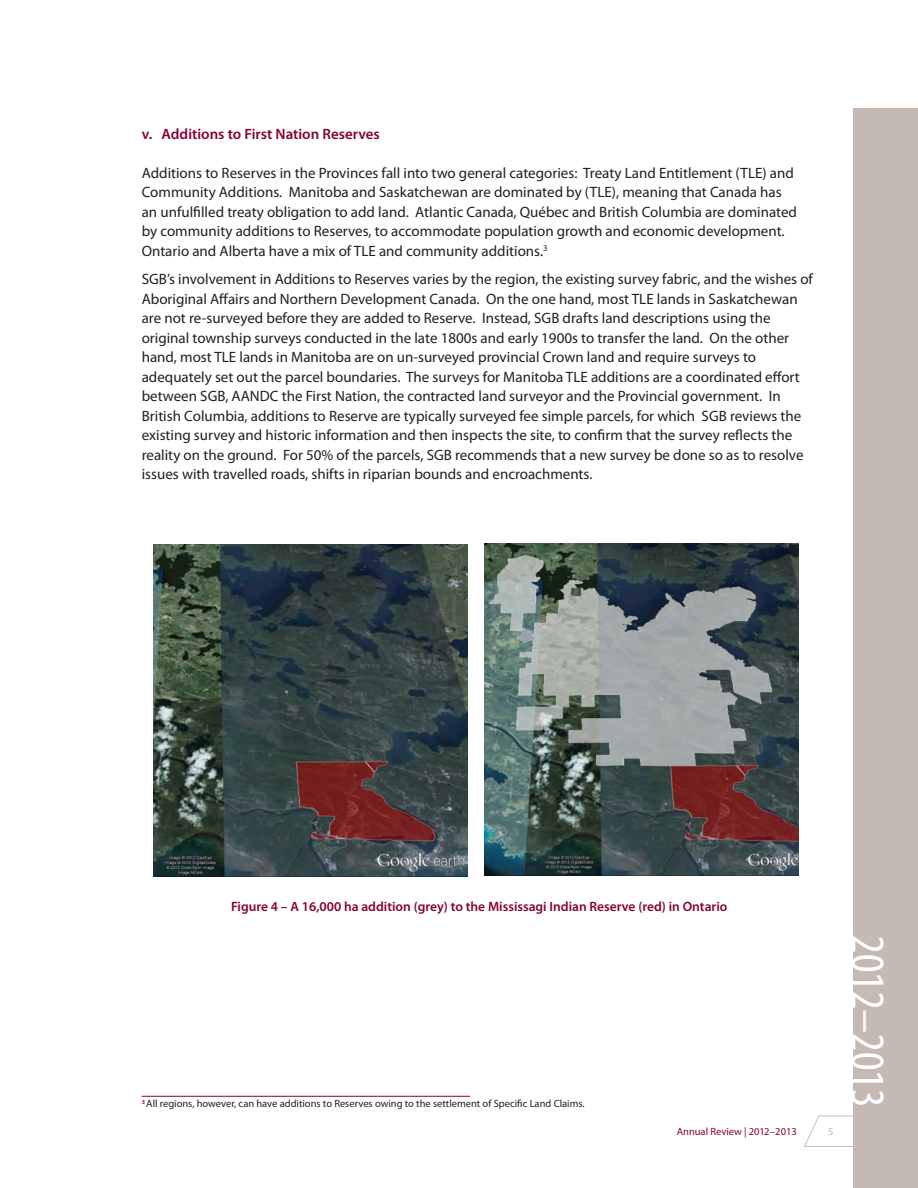
<style>
.page{position:relative;width:918px;height:1188px;background:#fff}
.page>*{position:absolute;margin:0;border:0;box-sizing:border-box;transform-origin:0 0}
.t1{font:condensed 48px "Myriad Pro";color:#fff}
.t2{font:15px/19.5px "Myriad Pro";color:#231f20}
.t3{font:600 15px "Myriad Pro";color:#860037}
.t4{font:600 13.5px "Myriad Pro";color:#860037}
.t5{font:10.5px "Myriad Pro";color:#231f20}
.t6{font:10.5px "Myriad Pro";color:#860037}
.t7{font:10.5px "Myriad Pro";color:#c5b9b3}
</style>
<div class="page">
<svg style="left:804px;top:1115px;width:49px;height:32px"></svg>
<div style="left:853px;top:108px;width:65px;height:1080px;background:#c5b9b3"></div>
<hr style="left:142px;top:1096px;width:328px;height:1px;background:#860037">
<img style="left:153px;top:544px;width:314px;height:332px">
<img style="left:484px;top:543px;width:315px;height:332px">
<h2 class="t3" style="left:142px;top:124px;width:240px">v. Additions to First Nation Reserves</h2>
<p class="t2" style="left:142px;top:163px;width:657px">Additions to Reserves in the Provinces fall into two general categories: Treaty Land Entitlement (TLE) and Community Additions. Manitoba and Saskatchewan are dominated by (TLE), meaning that Canada has an unfulfilled treaty obligation to add land. Atlantic Canada, Québec and British Columbia are dominated by community additions to Reserves, to accommodate population growth and economic development.<br>Ontario and Alberta have a mix of TLE and community additions.<sup>3</sup></p>
<p class="t2" style="left:142px;top:269px;width:673px">SGB’s involvement in Additions to Reserves varies by the region, the existing survey fabric, and the wishes of Aboriginal Affairs and Northern Development Canada. On the one hand, most TLE lands in Saskatchewan are not re-surveyed before they are added to Reserve. Instead, SGB drafts land descriptions using the original township surveys conducted in the late 1800s and early 1900s to transfer the land. On the other hand, most TLE lands in Manitoba are on un-surveyed provincial Crown land and require surveys to adequately set out the parcel boundaries. The surveys for Manitoba TLE additions are a coordinated effort between SGB, AANDC the First Nation, the contracted land surveyor and the Provincial government. In British Columbia, additions to Reserve are typically surveyed fee simple parcels, for which SGB reviews the existing survey and historic information and then inspects the site, to confirm that the survey reflects the reality on the ground. For 50% of the parcels, SGB recommends that a new survey be done so as to resolve issues with travelled roads, shifts in riparian bounds and encroachments.</p>
<p class="t4" style="left:231px;top:898px;width:498px">Figure 4 – A 16,000 ha addition (grey) to the Mississagi Indian Reserve (red) in Ontario</p>
<p class="t5" style="left:142px;top:1097px;width:444px"><sup>3</sup> All regions, however, can have additions to Reserves owing to the settlement of Specific Land Claims.</p>
<p class="t6" style="left:677px;top:1125px;width:122px">Annual Review | 2012–2013</p>
<p class="t7" style="left:828px;top:1125px;width:7px">5</p>
<h1 class="t1" style="left:897px;top:935px;width:173px;rotate:90deg">2012–2013</h1>
</div>
